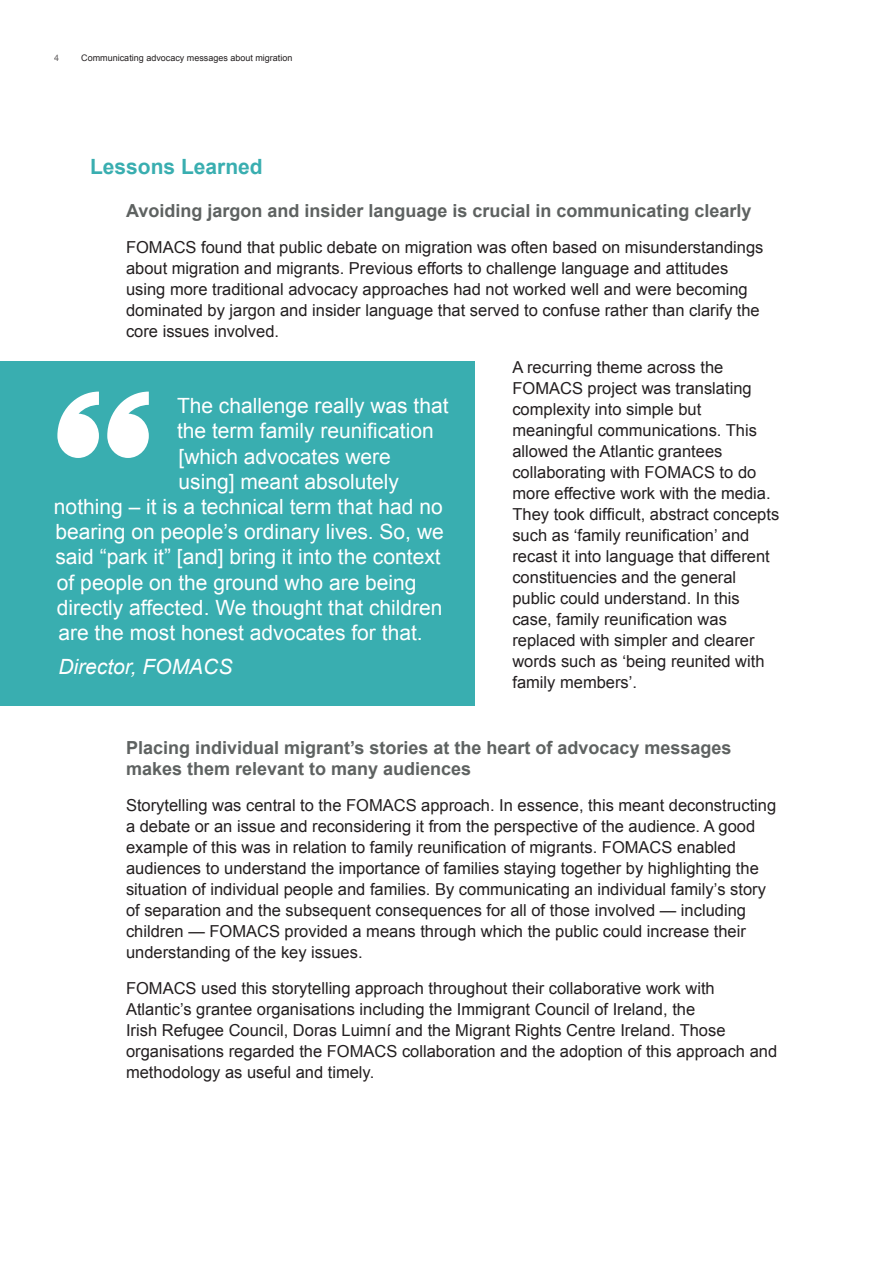
<style>
.page{position:relative;width:893px;height:1263px;background:#fff}
.page>*{position:absolute;margin:0;border:0;box-sizing:border-box;transform-origin:0 0}
.t1{font:21px "Arial";color:#fff}
.t2{font:italic 21px "Arial";color:#fff}
.t3{font:700 21px "Arial";color:#39aeb0}
.t4{font:700 18px/21px "Arial";color:#5e6261}
.t5{font:16.5px/21px "Arial";color:#231f20}
.t6{font:9px "Arial";color:#231f20}
</style>
<div class="page">
<div style="left:0;top:361px;width:474px;height:345px;background:#39aeb0"></div>
<svg style="left:57px;top:392px;width:92px;height:66px"></svg>
<p class="t6" style="left:54px;top:52px;width:7px">4</p>
<p class="t6" style="left:81px;top:52px;width:213px">Communicating advocacy messages about migration</p>
<p class="t3" style="left:90px;top:153px;width:174px">Lessons Learned</p>
<p class="t4" style="left:126px;top:201px;width:627px">Avoiding jargon and insider language is crucial in communicating clearly</p>
<p class="t5" style="left:126px;top:237px;width:639px">FOMACS found that public debate on migration was often based on misunderstandings about migration and migrants. Previous efforts to challenge language and attitudes using more traditional advocacy approaches had not worked well and were becoming dominated by jargon and insider language that served to confuse rather than clarify the core issues involved.</p>
<p class="t5" style="left:512px;top:357px;width:268px">A recurring theme across the<br>FOMACS project was translating complexity into simple but meaningful communications. This allowed the Atlantic grantees collaborating with FOMACS to do more effective work with the media.<br>They took difficult, abstract concepts such as ‘family reunification’ and recast it into language that different constituencies and the general public could understand. In this case, family reunification was replaced with simpler and clearer words such as ‘being reunited with family members’.</p>
<p class="t1" style="left:177px;top:392px;width:273px">The challenge really was that</p>
<p class="t1" style="left:177px;top:417px;width:258px">the term family reunification</p>
<p class="t1" style="left:178px;top:442px;width:214px">[which advocates were</p>
<p class="t1" style="left:178px;top:468px;width:222px">using] meant absolutely</p>
<p class="t1" style="left:54px;top:493px;width:390px">nothing – it is a technical term that had no</p>
<p class="t1" style="left:55px;top:518px;width:390px">bearing on people’s ordinary lives. So, we</p>
<p class="t1" style="left:55px;top:543px;width:387px">said “park it” [and] bring it into the context</p>
<p class="t1" style="left:57px;top:568px;width:361px">of people on the ground who are being</p>
<p class="t1" style="left:57px;top:594px;width:387px">directly affected. We thought that children</p>
<p class="t1" style="left:58px;top:619px;width:366px">are the most honest advocates for that.</p>
<p class="t2" style="left:58px;top:653px;width:175px">Director, FOMACS</p>
<p class="t4" style="left:126px;top:738px;width:607px">Placing individual migrant’s stories at the heart of advocacy messages makes them relevant to many audiences</p>
<p class="t5" style="left:126px;top:795px;width:652px">Storytelling was central to the FOMACS approach. In essence, this meant deconstructing a debate or an issue and reconsidering it from the perspective of the audience. A good example of this was in relation to family reunification of migrants. FOMACS enabled audiences to understand the importance of families staying together by highlighting the situation of individual people and families. By communicating an individual family’s story of separation and the subsequent consequences for all of those involved — including children — FOMACS provided a means through which the public could increase their understanding of the key issues.</p>
<p class="t5" style="left:126px;top:978px;width:653px">FOMACS used this storytelling approach throughout their collaborative work with Atlantic’s grantee organisations including the Immigrant Council of Ireland, the<br>Irish Refugee Council, Doras Luimní and the Migrant Rights Centre Ireland. Those organisations regarded the FOMACS collaboration and the adoption of this approach and methodology as useful and timely.</p>
</div>
